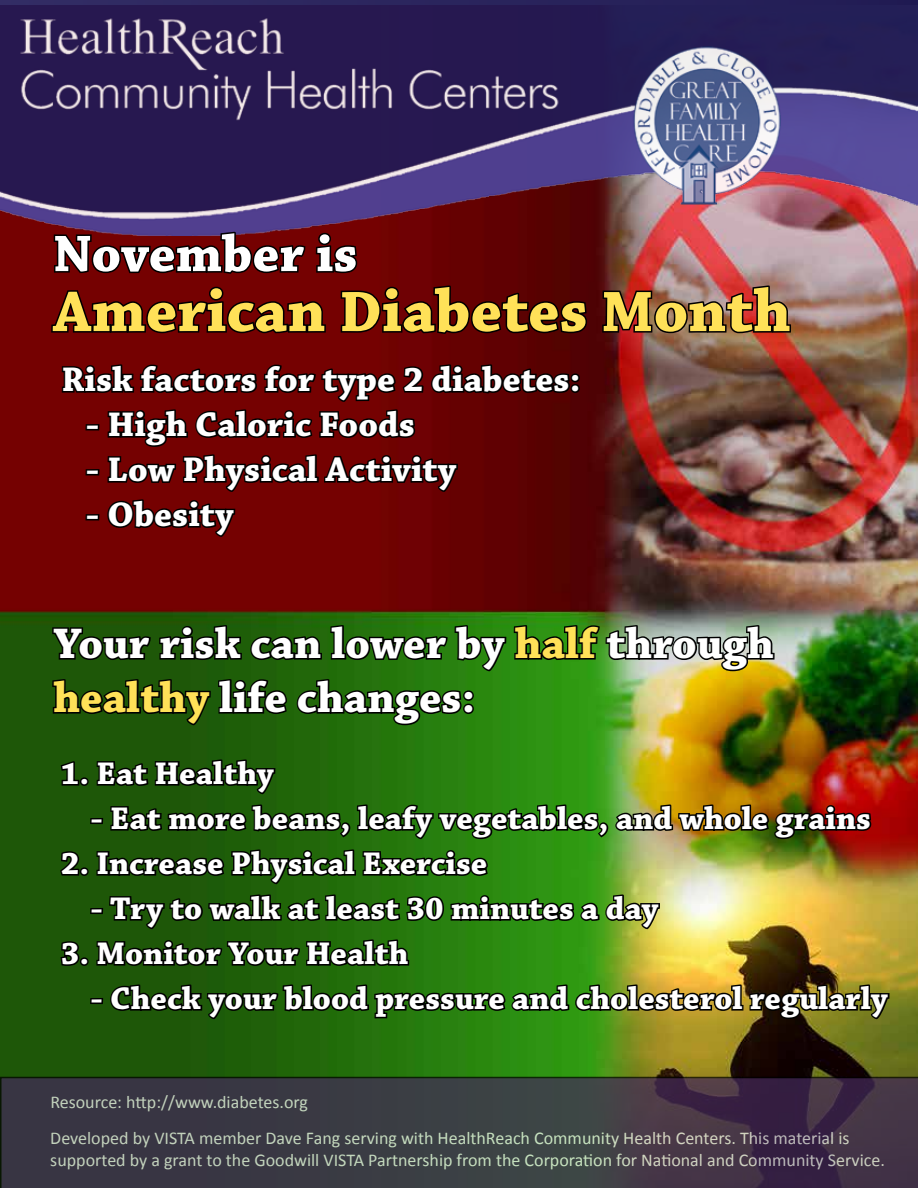
<style>
.page{position:relative;width:918px;height:1188px;background:#fff}
.page>*{position:absolute;margin:0;border:0;box-sizing:border-box;transform-origin:0 0}
.t1{font:700 63px "Chaparral Pro";color:#ffe158}
.t2{font:700 54px "Chaparral Pro";color:#fff}
.t3{font:700 45px/54px "Chaparral Pro";color:#fff}
.t4{font:700 36px "Chaparral Pro";color:#fff}
.t5{font:700 33px "Chaparral Pro";color:#fff}
.t6{font:18px/36px "Calibri";color:#fff}
.s1{font-size:60px}
.s2{color:#ffe158}
</style>
<div class="page">
<img style="left:0;top:236px;width:918px;height:841px">
<svg style="left:0;top:1077px;width:918px;height:111px;background:#3a3342"></svg>
<img style="left:0;top:0;width:918px;height:236px">
<img style="left:50px;top:230px;width:841px;height:958px">
<h2 class="t2" style="left:53px;top:222px;width:306px">November is</h2>
<h1 class="t1" style="left:53px;top:274px;width:739px"><span class="s1">A</span>merican <span class="s1">D</span>iabetes <span class="s1">M</span>onth</h1>
<h3 class="t4" style="left:61px;top:358px;width:521px">Risk factors for type 2 diabetes:</h3>
<h3 class="t4" style="left:86px;top:403px;width:331px">- High Caloric Foods</h3>
<h3 class="t4" style="left:86px;top:448px;width:372px">- Low Physical Activity</h3>
<h3 class="t4" style="left:86px;top:493px;width:149px">- Obesity</h3>
<h3 class="t3" style="left:53px;top:619px;width:722px">Your risk can lower by <span class="s2">half</span> through <span class="s2">healthy</span> life changes:</h3>
<h3 class="t5" style="left:61px;top:754px;width:215px">1. Eat Healthy</h3>
<h3 class="t5" style="left:90px;top:799px;width:782px">- Eat more beans, leafy vegetables, and whole grains</h3>
<h3 class="t5" style="left:61px;top:844px;width:428px">2. Increase Physical Exercise</h3>
<h3 class="t5" style="left:90px;top:889px;width:569px">- Try to walk at least 30 minutes a day</h3>
<h3 class="t5" style="left:61px;top:934px;width:349px">3. Monitor Your Health</h3>
<h3 class="t5" style="left:90px;top:979px;width:799px">- Check your blood pressure and cholesterol regularly</h3>
<p class="t6" style="left:50px;top:1084px;width:801px">Resource: http://www.diabetes.org<br>Developed by VISTA member Dave Fang serving with HealthReach Community Health Centers. This material is</p>
<p class="t6" style="left:50px;top:1142px;width:836px">supported by a grant to the Goodwill VISTA Partnership from the Corporation for National and Community Service.</p>
</div>
